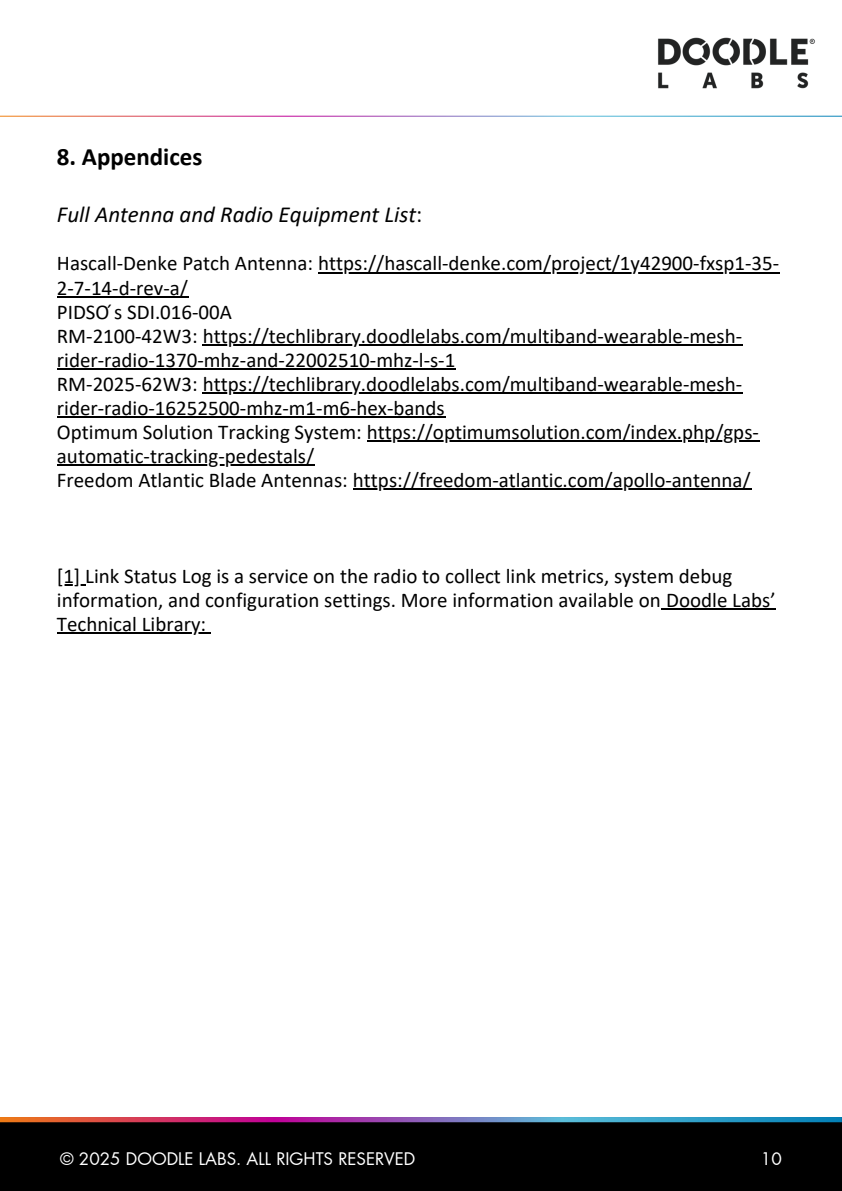
<style>
.page{position:relative;width:842px;height:1191px;background:#fff}
.page>*{position:absolute;margin:0;border:0;box-sizing:border-box;transform-origin:0 0}
.t1{font:700 25px "Calibri";color:#000}
.t2{font:italic 23px "Calibri";color:#000}
.t3{font:21px/24px "Calibri";color:#000}
.t4{font:17px "Futura LT Pro";color:#fff}
.s1{font-style:normal}
</style>
<div class="page">
<div style="left:0;top:1116px;width:842px;height:74px;background:#000"></div>
<svg style="left:0;top:1116px;width:842px;height:6px;background:#9982ad"></svg>
<img style="left:625px;top:37px;width:217px;height:80px">
<hr style="left:318px;top:272px;width:462px;height:1px;background:#000">
<hr style="left:57px;top:296px;width:131px;height:1px;background:#000">
<hr style="left:203px;top:344px;width:540px;height:1px;background:#000">
<hr style="left:57px;top:368px;width:399px;height:1px;background:#000">
<hr style="left:203px;top:392px;width:540px;height:1px;background:#000">
<hr style="left:57px;top:416px;width:388px;height:1px;background:#000">
<hr style="left:367px;top:440px;width:392px;height:1px;background:#000">
<hr style="left:57px;top:464px;width:258px;height:1px;background:#000">
<hr style="left:353px;top:488px;width:398px;height:1px;background:#000">
<svg style="left:64px;top:584px;width:21px;height:1px"></svg>
<hr style="left:661px;top:608px;width:115px;height:1px;background:#000">
<hr style="left:57px;top:632px;width:149px;height:1px;background:#000">
<p class="t1" style="left:57px;top:147px;width:147px">8. Appendices</p>
<p class="t2" style="left:57px;top:204px;width:367px">Full Antenna and Radio Equipment List<span class="s1">:</span></p>
<h1 class="t3" style="left:57px;top:253px;width:724px">Hascall-Denke Patch Antenna: https://hascall-denke.com/project/1y42900-fxsp1-35-</h1>
<h2 class="t3" style="left:57px;top:277px;width:687px">2-7-14-d-rev-a/<br>PIDSO ́s SDI.016-00A<br>RM-2100-42W3: https://techlibrary.doodlelabs.com/multiband-wearable-mesh-</h2>
<h3 class="t3" style="left:57px;top:349px;width:687px">rider-radio-1370-mhz-and-22002510-mhz-l-s-1<br>RM-2025-62W3: https://techlibrary.doodlelabs.com/multiband-wearable-mesh-</h3>
<h3 class="t3" style="left:57px;top:397px;width:703px">rider-radio-16252500-mhz-m1-m6-hex-bands<br>Optimum Solution Tracking System: https://optimumsolution.com/index.php/gps-</h3>
<p class="t3" style="left:57px;top:445px;width:695px">automatic-tracking-pedestals/<br>Freedom Atlantic Blade Antennas: https://freedom-atlantic.com/apollo-antenna/</p>
<p class="t3" style="left:57px;top:565px;width:720px">[1] Link Status Log is a service on the radio to collect link metrics, system debug information, and configuration settings. More information available on Doodle Labs’</p>
<p class="t3" style="left:57px;top:613px;width:151px">Technical Library:</p>
<p class="t4" style="left:60px;top:1150px;width:357px">© 2025 DOODLE LABS. ALL RIGHTS RESERVED</p>
<p class="t4" style="left:761px;top:1150px;width:22px">10</p>
</div>
